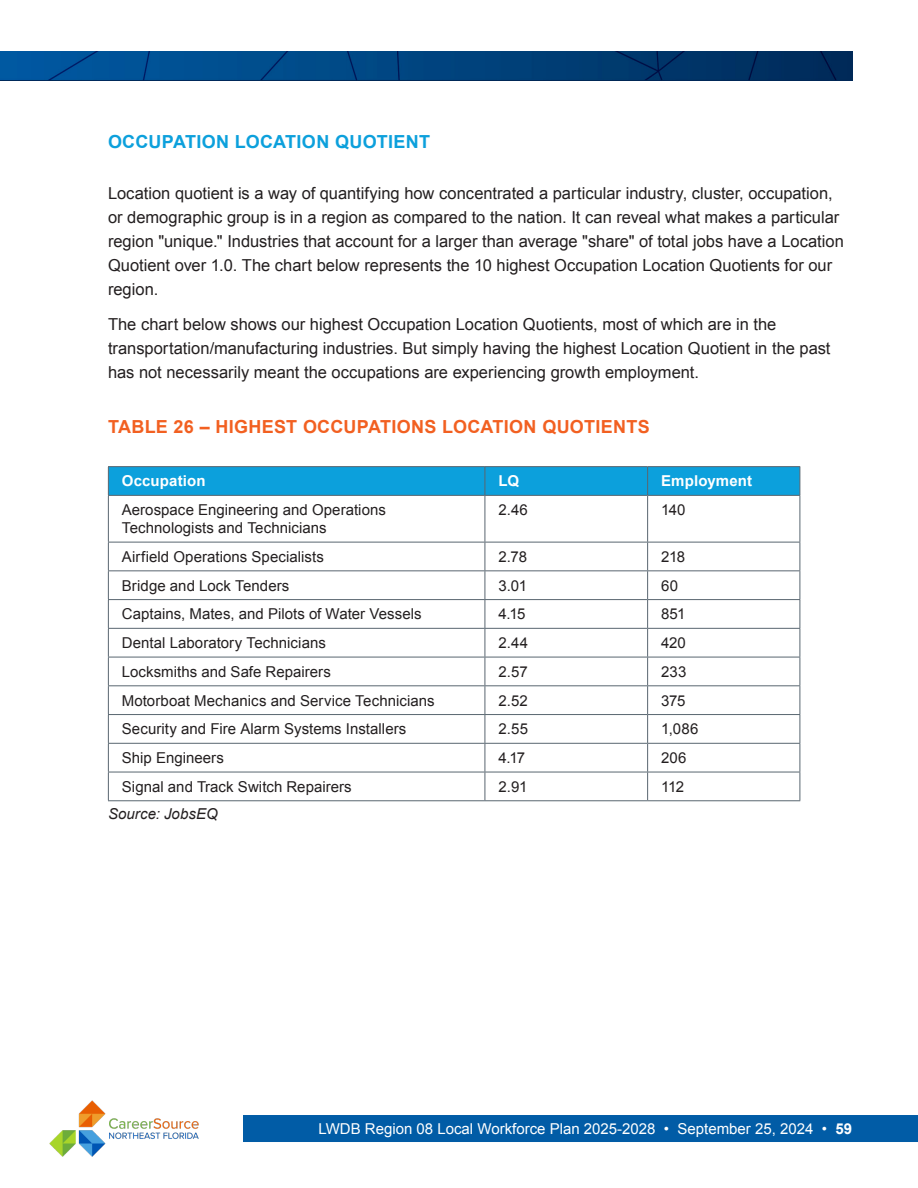
<style>
.page{position:relative;width:918px;height:1188px;background:#fff}
.page>*{position:absolute;margin:0;border:0;box-sizing:border-box;transform-origin:0 0}
.Number_1{font:700 18px "Arial";letter-spacing:.015em;color:#f26021}
.Number_1-2{font:700 18px "Arial";letter-spacing:.015em;color:#0ca0dc}
.Body{font:16.5px/24px "Arial";color:#231f20}
.table_Body{font:15px/18px "Arial";letter-spacing:.005em;color:#231f20}
.t1{font:15px "Arial";color:#fff}
.table_Body-2{font:700 15px "Arial";letter-spacing:.01em;color:#fff}
.Source{font:italic 15px "Arial";letter-spacing:.005em;color:#231f20}
.s1{font-weight:700}
</style>
<div class="page">
<img style="left:49px;top:1100px;width:150px;height:57px">
<div style="left:243px;top:1115px;width:675px;height:27px;background:#015ca6"></div>
<img style="left:0;top:52px;width:852px;height:29px">
<hr style="left:108px;top:466px;width:377px;height:1px;background:#596670">
<hr style="left:485px;top:466px;width:163px;height:1px;background:#596670">
<hr style="left:648px;top:466px;width:152px;height:1px;background:#596670">
<svg style="left:108px;top:467px;width:693px;height:28px;background:#0d9fda"></svg>
<hr style="left:108px;top:495px;width:377px;height:1px;background:#596670">
<hr style="left:108px;top:496px;width:1px;height:46px;background:#596670">
<hr style="left:485px;top:495px;width:163px;height:1px;background:#596670">
<hr style="left:485px;top:496px;width:1px;height:46px;background:#596670">
<hr style="left:648px;top:495px;width:152px;height:1px;background:#596670">
<hr style="left:647px;top:496px;width:1px;height:46px;background:#596670">
<hr style="left:800px;top:496px;width:1px;height:46px;background:#596670">
<hr style="left:108px;top:542px;width:377px;height:1px;background:#596670">
<hr style="left:485px;top:542px;width:163px;height:1px;background:#596670">
<hr style="left:648px;top:542px;width:152px;height:1px;background:#596670">
<hr style="left:108px;top:570px;width:377px;height:1px;background:#596670">
<hr style="left:485px;top:570px;width:163px;height:1px;background:#596670">
<hr style="left:648px;top:570px;width:152px;height:1px;background:#596670">
<hr style="left:108px;top:599px;width:377px;height:1px;background:#596670">
<hr style="left:485px;top:599px;width:163px;height:1px;background:#596670">
<hr style="left:648px;top:599px;width:152px;height:1px;background:#596670">
<hr style="left:108px;top:628px;width:377px;height:1px;background:#596670">
<hr style="left:485px;top:628px;width:163px;height:1px;background:#596670">
<hr style="left:648px;top:628px;width:152px;height:1px;background:#596670">
<hr style="left:108px;top:657px;width:377px;height:1px;background:#596670">
<hr style="left:485px;top:657px;width:163px;height:1px;background:#596670">
<hr style="left:648px;top:657px;width:152px;height:1px;background:#596670">
<hr style="left:108px;top:685px;width:377px;height:1px;background:#596670">
<hr style="left:485px;top:685px;width:163px;height:1px;background:#596670">
<hr style="left:648px;top:685px;width:152px;height:1px;background:#596670">
<hr style="left:108px;top:714px;width:377px;height:1px;background:#596670">
<hr style="left:485px;top:714px;width:163px;height:1px;background:#596670">
<hr style="left:648px;top:714px;width:152px;height:1px;background:#596670">
<hr style="left:108px;top:743px;width:377px;height:1px;background:#596670">
<hr style="left:485px;top:743px;width:163px;height:1px;background:#596670">
<hr style="left:648px;top:743px;width:152px;height:1px;background:#596670">
<hr style="left:108px;top:772px;width:377px;height:1px;background:#596670">
<svg style="left:108px;top:542px;width:1px;height:258px"></svg>
<hr style="left:485px;top:772px;width:163px;height:1px;background:#596670">
<svg style="left:485px;top:542px;width:1px;height:258px"></svg>
<hr style="left:648px;top:772px;width:152px;height:1px;background:#596670">
<svg style="left:647px;top:542px;width:1px;height:258px"></svg>
<svg style="left:800px;top:542px;width:1px;height:258px"></svg>
<hr style="left:108px;top:800px;width:377px;height:1px;background:#596670">
<hr style="left:485px;top:800px;width:163px;height:1px;background:#596670">
<hr style="left:648px;top:800px;width:152px;height:1px;background:#596670">
<p class="Number_1-2" style="left:108px;top:130px;width:324px">OCCUPATION LOCATION QUOTIENT</p>
<p class="Body" style="left:108px;top:181px;width:737px">Location quotient is a way of quantifying how concentrated a particular industry, cluster, occupation, or demographic group is in a region as compared to the nation. It can reveal what makes a particular region "unique." Industries that account for a larger than average "share" of total jobs have a Location Quotient over 1.0. The chart below represents the 10 highest Occupation Location Quotients for our region.</p>
<p class="Body" style="left:108px;top:312px;width:724px">The chart below shows our highest Occupation Location Quotients, most of which are in the transportation/manufacturing industries. But simply having the highest Location Quotient in the past has not necessarily meant the occupations are experiencing growth employment.</p>
<p class="Number_1" style="left:108px;top:415px;width:543px">TABLE 26 – HIGHEST OCCUPATIONS LOCATION QUOTIENTS</p>
<p class="table_Body-2" style="left:122px;top:471px;width:85px">Occupation</p>
<p class="table_Body-2" style="left:498px;top:471px;width:22px">LQ</p>
<p class="table_Body-2" style="left:661px;top:471px;width:92px">Employment</p>
<p class="table_Body" style="left:122px;top:501px;width:266px">Aerospace Engineering and Operations<br>Technologists and Technicians</p>
<p class="table_Body" style="left:498px;top:501px;width:31px">2.46</p>
<p class="table_Body" style="left:661px;top:501px;width:26px">140</p>
<p class="table_Body" style="left:122px;top:548px;width:203px">Airfield Operations Specialists</p>
<p class="table_Body" style="left:498px;top:548px;width:30px">2.78</p>
<p class="table_Body" style="left:661px;top:548px;width:26px">218</p>
<p class="table_Body" style="left:122px;top:577px;width:169px">Bridge and Lock Tenders</p>
<p class="table_Body" style="left:498px;top:577px;width:30px">3.01</p>
<p class="table_Body" style="left:661px;top:577px;width:18px">60</p>
<p class="table_Body" style="left:122px;top:605px;width:301px">Captains, Mates, and Pilots of Water Vessels</p>
<p class="table_Body" style="left:498px;top:605px;width:29px">4.15</p>
<p class="table_Body" style="left:661px;top:605px;width:26px">851</p>
<p class="table_Body" style="left:122px;top:634px;width:206px">Dental Laboratory Technicians</p>
<p class="table_Body" style="left:498px;top:634px;width:31px">2.44</p>
<p class="table_Body" style="left:661px;top:634px;width:26px">420</p>
<p class="table_Body" style="left:122px;top:663px;width:210px">Locksmiths and Safe Repairers</p>
<p class="table_Body" style="left:498px;top:663px;width:31px">2.57</p>
<p class="table_Body" style="left:661px;top:663px;width:27px">233</p>
<p class="table_Body" style="left:122px;top:692px;width:314px">Motorboat Mechanics and Service Technicians</p>
<p class="table_Body" style="left:498px;top:692px;width:31px">2.52</p>
<p class="table_Body" style="left:661px;top:692px;width:26px">375</p>
<p class="table_Body" style="left:122px;top:720px;width:286px">Security and Fire Alarm Systems Installers</p>
<p class="table_Body" style="left:498px;top:720px;width:31px">2.55</p>
<p class="table_Body" style="left:661px;top:720px;width:39px">1,086</p>
<p class="table_Body" style="left:122px;top:749px;width:104px">Ship Engineers</p>
<p class="table_Body" style="left:498px;top:749px;width:28px">4.17</p>
<p class="table_Body" style="left:661px;top:749px;width:27px">206</p>
<p class="table_Body" style="left:122px;top:778px;width:231px">Signal and Track Switch Repairers</p>
<p class="table_Body" style="left:498px;top:778px;width:31px">2.91</p>
<p class="table_Body" style="left:661px;top:778px;width:25px">112</p>
<p class="Source" style="left:108px;top:804px;width:111px">Source: JobsEQ</p>
<p class="t1" style="left:319px;top:1118px;width:535px">LWDB Region 08 Local Workforce Plan 2025-2028 • September 25, 2024 • <span class="s1">59</span></p>
</div>
